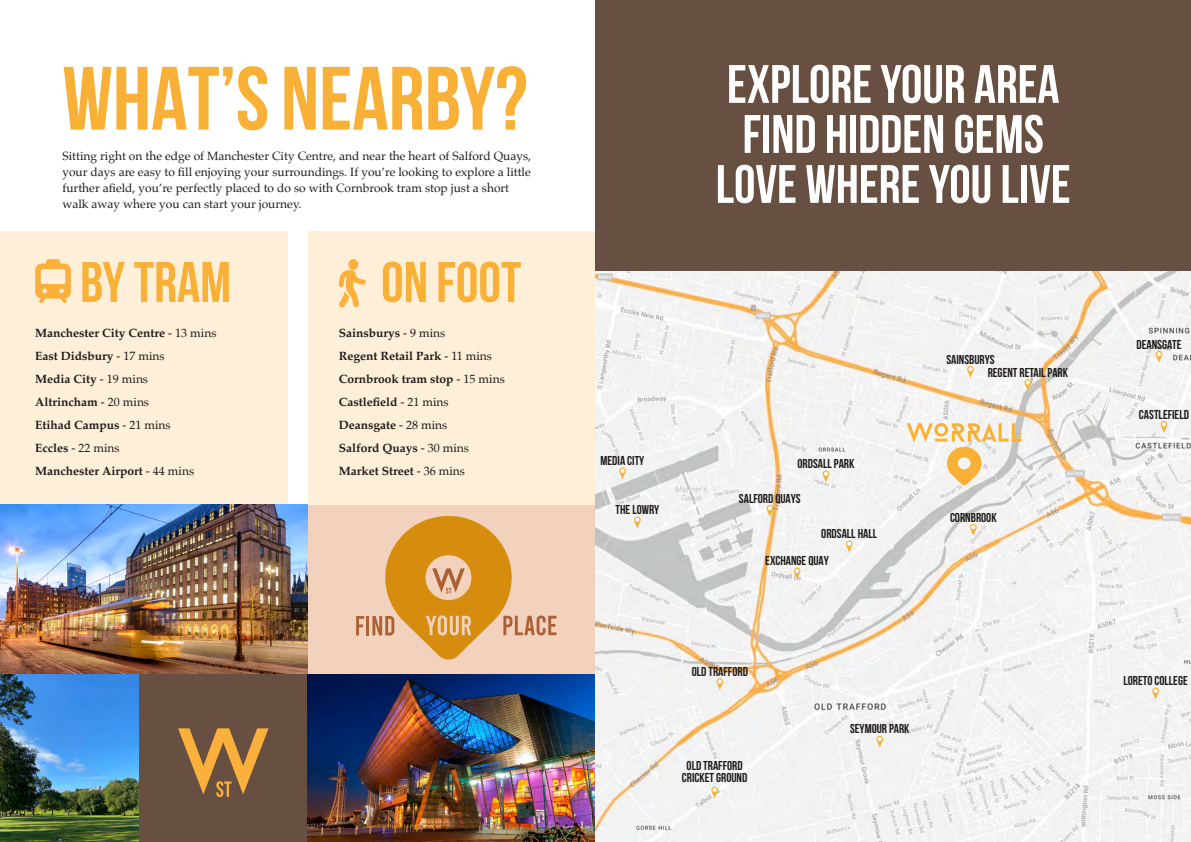
<style>
.page{position:relative;width:1191px;height:842px;background:#fff}
.page>*{position:absolute;margin:0;border:0;box-sizing:border-box;transform-origin:0 0}
.t1{font:700 89.6px "Bebas Neue";color:#f9b036}
.t2{font:700 57px "Bebas Neue";color:#f9b036}
.t3{font:700 54px/50px "Bebas Neue";color:#fff;text-align:center}
.t4{font:700 12.9px/12px "Bebas Neue";color:#1e1a19;text-align:center}
.t5{font:700 12px/23px "Palatino";color:#1e1a19}
.t6{font:12px/16px "Palatino";color:#1e1a19}
.s1{font-weight:400}
</style>
<div class="page">
<div style="left:0;top:231px;width:288px;height:274px;background:#feefd8"></div>
<div style="left:308px;top:231px;width:287px;height:274px;background:#feefd8"></div>
<img style="left:0;top:673px;width:139px;height:169px">
<svg style="left:35px;top:259px;width:36px;height:44px"></svg>
<div style="left:139px;top:673px;width:168px;height:169px;background:#674f42"></div>
<svg style="left:178px;top:728px;width:90px;height:69px"></svg>
<img style="left:308px;top:673px;width:287px;height:169px">
<img style="left:0;top:505px;width:308px;height:168px">
<div style="left:308px;top:505px;width:287px;height:168px;background:#f2d1bd"></div>
<svg style="left:356px;top:616px;width:8px;height:19px"></svg>
<hr style="left:366px;top:616px;width:3px;height:19px;background:#ab6133">
<svg style="left:372px;top:516px;width:184px;height:144px"></svg>
<img style="left:595px;top:271px;width:596px;height:571px">
<div style="left:595px;top:0;width:596px;height:271px;background:#674f42"></div>
<svg style="left:906px;top:423px;width:115px;height:63px"></svg>
<svg style="left:970px;top:525px;width:6px;height:11px"></svg>
<svg style="left:846px;top:542px;width:6px;height:10px"></svg>
<svg style="left:967px;top:367px;width:6px;height:11px"></svg>
<svg style="left:767px;top:506px;width:6px;height:11px"></svg>
<svg style="left:1025px;top:380px;width:6px;height:11px"></svg>
<svg style="left:823px;top:472px;width:6px;height:10px"></svg>
<svg style="left:634px;top:517px;width:6px;height:11px"></svg>
<svg style="left:794px;top:568px;width:6px;height:12px"></svg>
<svg style="left:619px;top:469px;width:6px;height:10px"></svg>
<svg style="left:1161px;top:422px;width:6px;height:11px"></svg>
<svg style="left:1156px;top:352px;width:6px;height:11px"></svg>
<svg style="left:717px;top:679px;width:6px;height:11px"></svg>
<svg style="left:1152px;top:689px;width:6px;height:10px"></svg>
<svg style="left:876px;top:737px;width:6px;height:11px"></svg>
<svg style="left:711px;top:788px;width:6px;height:10px"></svg>
<svg style="left:339px;top:259px;width:27px;height:49px"></svg>
<h1 class="t1" style="left:62px;top:49px;width:467px">WHAT’S NEARBY?</h1>
<p class="t6" style="left:62px;top:148px;width:470px">Sitting right on the edge of Manchester City Centre, and near the heart of Salford Quays, your days are easy to fill enjoying your surroundings. If you’re looking to explore a little further afield, you’re perfectly placed to do so with Cornbrook tram stop just a short walk away where you can start your journey.</p>
<h2 class="t2" style="left:80px;top:251px;width:152px">BY TRAM</h2>
<h2 class="t2" style="left:381px;top:251px;width:142px">ON FOOT</h2>
<p class="t5" style="left:35px;top:321px;width:183px">Manchester City Centre <span class="s1">- 13 mins<br></span>East Didsbury <span class="s1">- 17 mins<br></span>Media City <span class="s1">- 19 mins<br></span>Altrincham <span class="s1">- 20 mins<br></span>Etihad Campus <span class="s1">- 21 mins<br></span>Eccles <span class="s1">- 22 mins<br></span>Manchester Airport <span class="s1">- 44 mins</span></p>
<p class="t5" style="left:339px;top:321px;width:167px">Sainsburys <span class="s1">- 9 mins<br></span>Regent Retail Park <span class="s1">- 11 mins<br></span>Cornbrook tram stop <span class="s1">- 15 mins<br></span>Castlefield <span class="s1">- 21 mins<br></span>Deansgate <span class="s1">- 28 mins<br></span>Salford Quays <span class="s1">- 30 mins<br></span>Market Street <span class="s1">- 36 mins</span></p>
<h3 class="t3" style="left:715px;top:59px;width:356px">EXPLORE YOUR AREA<br>FIND HIDDEN GEMS<br>LOVE WHERE YOU LIVE</h3>
<p class="t4" style="left:600px;top:454px;width:45px">MEDIA CITY</p>
<p class="t4" style="left:615px;top:504px;width:45px">THE LOWRY</p>
<p class="t4" style="left:797px;top:458px;width:58px">ORDSALL PARK</p>
<p class="t4" style="left:739px;top:492px;width:63px">SALFORD QUAYS</p>
<p class="t4" style="left:821px;top:528px;width:57px">ORDSALL HALL</p>
<p class="t4" style="left:765px;top:555px;width:65px">EXCHANGE QUAY</p>
<p class="t4" style="left:946px;top:353px;width:50px">SAINSBURYS</p>
<p class="t4" style="left:987px;top:366px;width:82px">REGENT RETAIL PARK</p>
<p class="t4" style="left:950px;top:511px;width:48px">CORNBROOK</p>
<p class="t4" style="left:691px;top:665px;width:58px">OLD TRAFFORD</p>
<p class="t4" style="left:682px;top:760px;width:67px">OLD TRAFFORD<br>CRICKET GROUND</p>
<p class="t4" style="left:850px;top:723px;width:61px">SEYMOUR PARK</p>
<p class="t4" style="left:1136px;top:338px;width:47px">DEANSGATE</p>
<p class="t4" style="left:1139px;top:408px;width:52px">CASTLEFIELD</p>
<p class="t4" style="left:1123px;top:675px;width:66px">LORETO COLLEGE</p>
</div>
